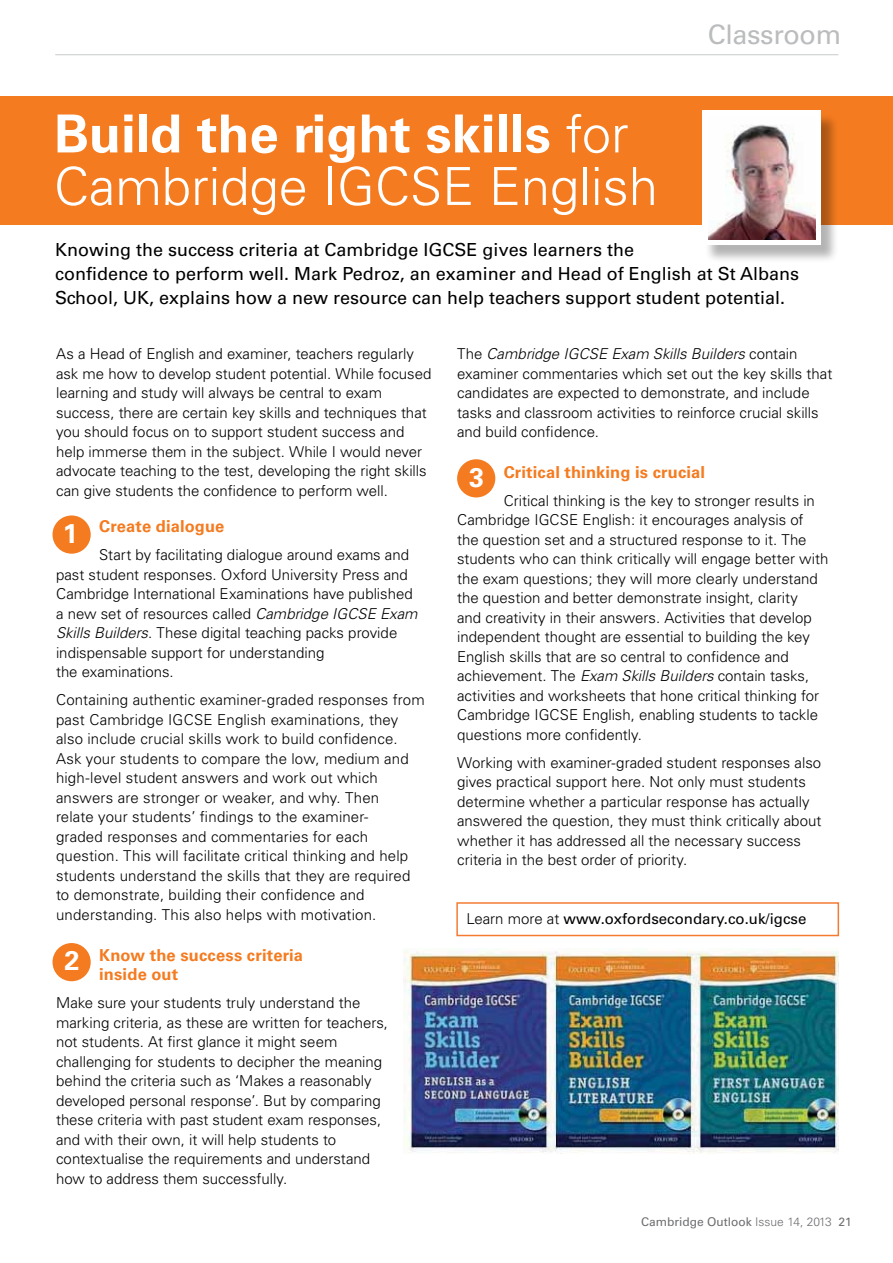
<style>
.page{position:relative;width:893px;height:1263px;background:#fff}
.page>*{position:absolute;margin:0;border:0;box-sizing:border-box;transform-origin:0 0}
.t1{font:300 52.5px/52.5px "Univers";color:#fff}
.t2{font:27px "Univers";letter-spacing:-.015em;color:#babcbe}
.t3{font:700 27px "Univers";color:#fff}
.t4{font:18px/24px "Univers";color:#000}
.t5{font:700 16.5px/19.5px "Univers";letter-spacing:.01em;color:#f47b20}
.t6{font:300 15px/19.5px "Univers";color:#000}
.t7{font:15px "Univers";color:#000}
.t8{font:12px "Univers";color:#6d6e71}
.s1{font-weight:700}
.s2{font-style:italic}
.s3{font-weight:300}
</style>
<div class="page">
<div style="left:0;top:96px;width:893px;height:129px;background:#f47b20"></div>
<hr style="left:55px;top:54px;width:783px;height:1px;background:#c7c9cb">
<div style="left:53px;top:515px;width:38px;height:39px;background:#f47b20;border-radius:50%"></div>
<div style="left:53px;top:943px;width:38px;height:38px;background:#f47b20;border-radius:50%"></div>
<div style="left:457px;top:459px;width:38px;height:38px;background:#f47b20;border-radius:50%"></div>
<div style="left:704px;top:113px;width:135px;height:151px;background:#000;opacity:.3"></div>
<div style="left:702px;top:111px;width:118px;height:134px;background:#fff"></div>
<img style="left:708px;top:124px;width:107px;height:116px">
<img style="left:403px;top:948px;width:436px;height:205px">
<div style="left:456px;top:902px;width:383px;height:34px;border:2px solid #f47b32"></div>
<h2 class="t2" style="left:708px;top:19px;width:135px">Classroom</h2>
<h1 class="t1" style="left:54px;top:108px;width:605px"><span class="s1">Build the right skills</span> for<br>Cambridge IGCSE English</h1>
<p class="t4" style="left:55px;top:238px;width:745px">Knowing the success criteria at Cambridge IGCSE gives learners the<br>confidence to perform well. Mark Pedroz, an examiner and Head of English at St Albans<br>School, UK, explains how a new resource can help teachers support student potential.</p>
<p class="t6" style="left:56px;top:344px;width:377px">As a Head of English and examiner, teachers regularly ask me how to develop student potential. While focused learning and study will always be central to exam success, there are certain key skills and techniques that you should focus on to support student success and help immerse them in the subject. While I would never advocate teaching to the test, developing the right skills can give students the confidence to perform well.</p>
<p class="t5" style="left:99px;top:517px;width:127px">Create dialogue</p>
<p class="t6" style="left:56px;top:545px;width:363px;text-indent:43px">Start by facilitating dialogue around exams and past student responses. Oxford University Press and Cambridge International Examinations have published a new set of resources called <span class="s2">Cambridge IGCSE Exam Skills Builders</span>. These digital teaching packs provide indispensable support for understanding<br>the examinations.</p>
<p class="t6" style="left:56px;top:690px;width:370px">Containing authentic examiner-graded responses from past Cambridge IGCSE English examinations, they also include crucial skills work to build confidence.<br>Ask your students to compare the low, medium and high-level student answers and work out which answers are stronger or weaker, and why. Then<br>relate your students’ findings to the examiner-<br>graded responses and commentaries for each question. This will facilitate critical thinking and help students understand the skills that they are required to demonstrate, building their confidence and understanding. This also helps with motivation.</p>
<p class="t5" style="left:99px;top:945px;width:205px">Know the success criteria inside out</p>
<p class="t6" style="left:56px;top:993px;width:334px">Make sure your students truly understand the marking criteria, as these are written for teachers, not students. At first glance it might seem challenging for students to decipher the meaning behind the criteria such as ‘Makes a reasonably developed personal response’. But by comparing these criteria with past student exam responses, and with their own, it will help students to contextualise the requirements and understand how to address them successfully.</p>
<h2 class="t3" style="left:63px;top:517px;width:17px">1</h2>
<h2 class="t3" style="left:64px;top:945px;width:17px">2</h2>
<p class="t6" style="left:457px;top:344px;width:377px">The <span class="s2">Cambridge IGCSE Exam Skills Builders</span> contain examiner commentaries which set out the key skills that candidates are expected to demonstrate, and include tasks and classroom activities to reinforce crucial skills and build confidence.</p>
<p class="t5" style="left:504px;top:462px;width:203px">Critical thinking is crucial</p>
<p class="t6" style="left:457px;top:491px;width:373px;text-indent:47px">Critical thinking is the key to stronger results in Cambridge IGCSE English: it encourages analysis of the question set and a structured response to it. The students who can think critically will engage better with the exam questions; they will more clearly understand the question and better demonstrate insight, clarity<br>and creativity in their answers. Activities that develop independent thought are essential to building the key English skills that are so central to confidence and achievement. The <span class="s2">Exam Skills Builders</span> contain tasks, activities and worksheets that hone critical thinking for Cambridge IGCSE English, enabling students to tackle questions more confidently.</p>
<p class="t6" style="left:457px;top:753px;width:366px">Working with examiner-graded student responses also gives practical support here. Not only must students determine whether a particular response has actually answered the question, they must think critically about whether it has addressed all the necessary success criteria in the best order of priority.</p>
<h2 class="t3" style="left:469px;top:461px;width:17px">3</h2>
<p class="t7" style="left:466px;top:910px;width:342px"><span class="s3">Learn more at</span> www.oxfordsecondary.co.uk/igcse</p>
<p class="t8" style="left:641px;top:1214px;width:212px">Cambridge Outlook <span class="s3">Issue 14, 2013</span> 21</p>
</div>
